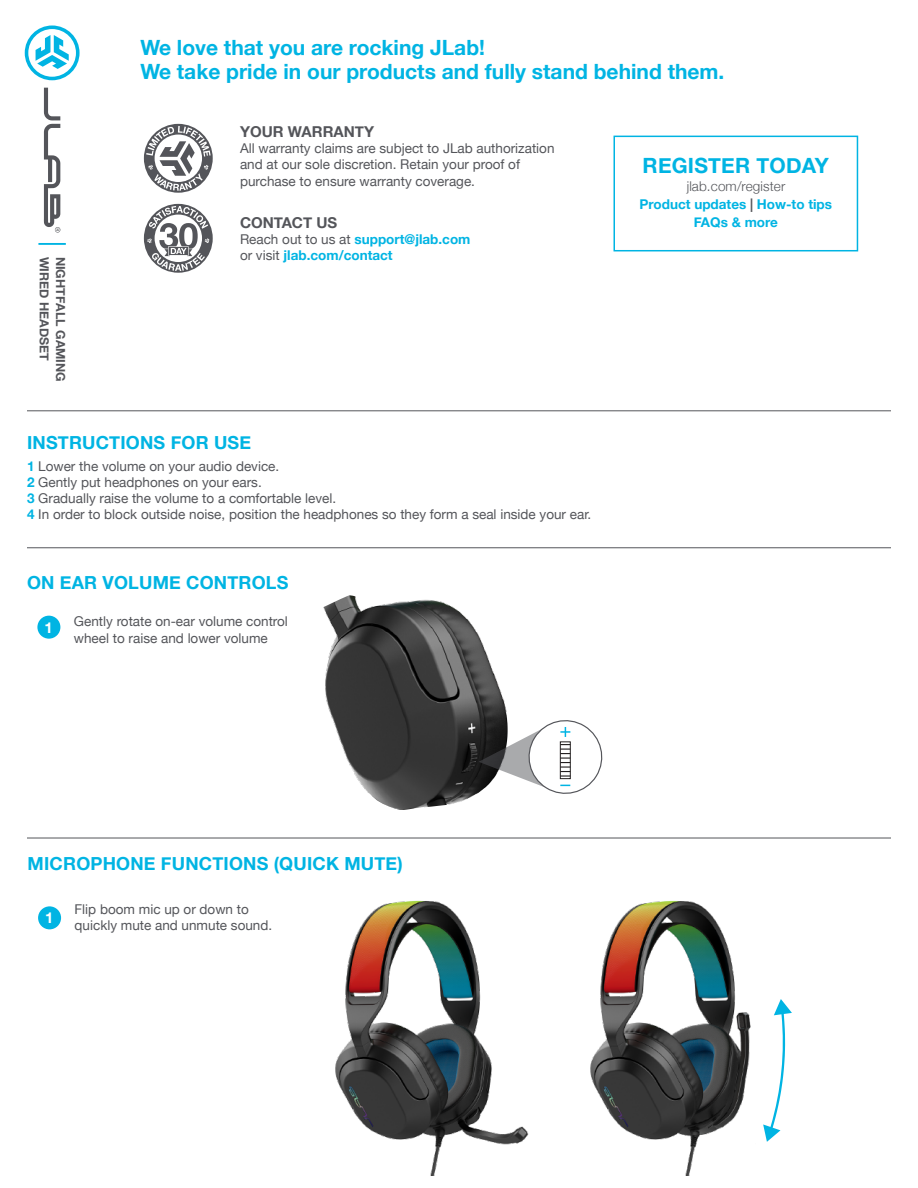
<style>
.page{position:relative;width:918px;height:1188px;background:#fff}
.page>*{position:absolute;margin:0;border:0;box-sizing:border-box;transform-origin:0 0}
.t1{font:700 21px/24px "Helvetica Neue";color:#00b4e3}
.t2{font:700 18px "Helvetica Neue";letter-spacing:.01em;color:#00b4e3}
.t3{font:700 15px "Helvetica Neue";color:#54555a}
.t4{font:700 15px "Helvetica Neue";color:#fff}
.t5{font:13.5px/16.2px "Helvetica Neue";color:#54555a}
.t6{font:700 13.5px/18px "Helvetica Neue";color:#00b4e3;text-align:center}
.t7{font:700 12.45px "Helvetica Neue";color:#54555a}
.s1{font-weight:400;color:#54555a}
.s2{font-weight:300;color:#54555a}
.s3{color:#54555a}
.s4{font-weight:700;color:#00b4e3}
</style>
<div class="page">
<hr style="left:38px;top:243px;width:28px;height:2px;background:#00b4e3">
<svg style="left:25px;top:26px;width:55px;height:54px"></svg>
<svg style="left:44px;top:88px;width:16px;height:145px"></svg>
<hr style="left:27px;top:548px;width:864px;height:1px;background:#54555a">
<hr style="left:27px;top:838px;width:864px;height:1px;background:#54555a">
<hr style="left:27px;top:411px;width:864px;height:1px;background:#54555a">
<div style="left:613px;top:136px;width:245px;height:115px;border:2px solid #00b4e3"></div>
<img style="left:323px;top:595px;width:184px;height:215px">
<div style="left:37px;top:616px;width:23px;height:23px;background:#00b4e3;border-radius:50%"></div>
<div style="left:38px;top:906px;width:23px;height:23px;background:#00b4e3;border-radius:50%"></div>
<svg style="left:479px;top:714px;width:124px;height:86px"></svg>
<img style="left:335px;top:900px;width:189px;height:275px">
<img style="left:524px;top:901px;width:227px;height:274px">
<svg style="left:763px;top:999px;width:29px;height:143px"></svg>
<svg style="left:144px;top:124px;width:69px;height:69px"></svg>
<svg style="left:144px;top:204px;width:69px;height:69px"></svg>
<p class="t7" style="left:54px;top:257px;width:106px;rotate:90deg">WIRED HEADSET</p>
<p class="t7" style="left:70px;top:257px;width:127px;rotate:90deg">NIGHTFALL GAMING</p>
<h1 class="t1" style="left:140px;top:37px;width:586px">We love that you are rocking JLab!<br>We take pride in our products and fully stand behind them.</h1>
<p class="t3" style="left:240px;top:120px;width:136px">YOUR WARRANTY</p>
<p class="t5" style="left:240px;top:141px;width:316px">All warranty claims are subject to JLab authorization and at our sole discretion. Retain your proof of purchase to ensure warranty coverage.</p>
<p class="t3" style="left:240px;top:211px;width:99px">CONTACT US</p>
<p class="t6" style="left:240px;top:231px;width:232px;line-height:16.2px;text-align:left"><span class="s1">Reach out to us at</span> support@jlab.com <span class="s1">or visit</span> jlab.com/contact</p>
<h1 class="t1" style="left:643px;top:154px;width:188px">REGISTER TODAY</h1>
<p class="t6" style="left:640px;top:178px;width:194px"><span class="s2">jlab.com/register<br></span>Product updates <span class="s3">|</span> How-to tips<br>FAQs &amp; more</p>
<h2 class="t2" style="left:27px;top:428px;width:226px">INSTRUCTIONS FOR USE</h2>
<p class="t5" style="left:27px;top:459px;width:566px"><span class="s4">1</span> Lower the volume on your audio device.<br><span class="s4">2</span> Gently put headphones on your ears.<br><span class="s4">3</span> Gradually raise the volume to a comfortable level.<br><span class="s4">4</span> In order to block outside noise, position the headphones so they form a seal inside your ear.</p>
<h2 class="t2" style="left:27px;top:568px;width:263px">ON EAR VOLUME CONTROLS</h2>
<p class="t4" style="left:44px;top:615px;width:10px">1</p>
<p class="t5" style="left:74px;top:614px;width:216px">Gently rotate on-ear volume control wheel to raise and lower volume</p>
<h2 class="t2" style="left:28px;top:850px;width:377px">MICROPHONE FUNCTIONS (QUICK MUTE)</h2>
<p class="t5" style="left:75px;top:902px;width:199px">Flip boom mic up or down to quickly mute and unmute sound.</p>
<p class="t4" style="left:45px;top:906px;width:10px">1</p>
</div>
